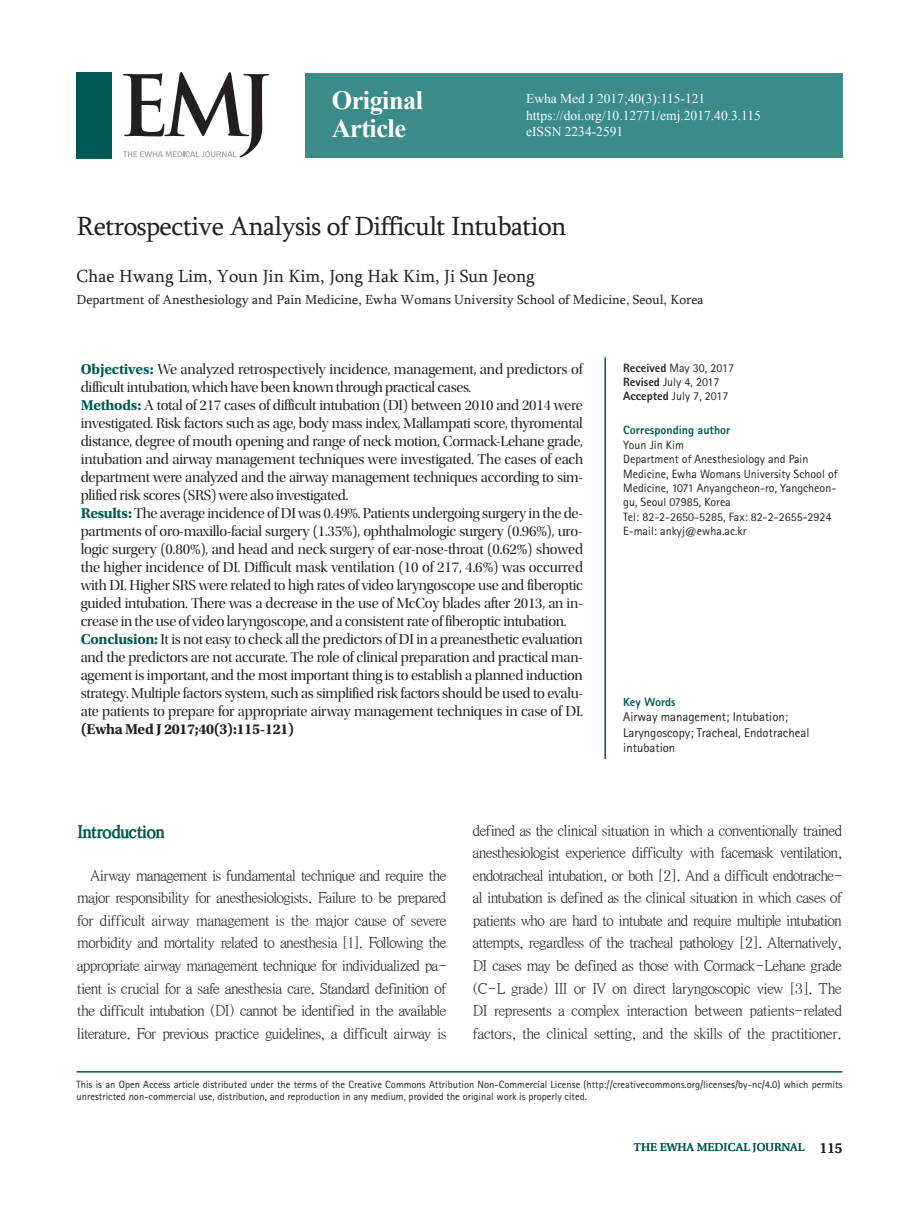
<style>
.page{position:relative;width:919px;height:1217px;background:#fff}
.page>*{position:absolute;margin:0;border:0;box-sizing:border-box;transform-origin:0 0}
.t1{font:27px "Sylfaen";letter-spacing:-.02em;color:#231f20}
.t2{font:700 26.25px/27.8px "Times New Roman";letter-spacing:-.02em;color:#fff}
.t3{font:18px "Sylfaen";color:#231f20}
.t4{font:18px "Y Batang 160";letter-spacing:-.085em;color:#005953}
.t5{font:15px/18px "Utopia Std Disp";letter-spacing:-.02em;color:#231f20}
.t6{font:15px/22.5px "Y Batang 120";letter-spacing:-.1em;color:#231f20;text-align:justify}
.t7{font:700 15px "Utopia Std";letter-spacing:-.02em;color:#231f20}
.t8{font:13.5px "Sylfaen";color:#231f20}
.t9{font:13.5px/16.5px "Times New Roman";color:#fff}
.t10{font:12.75px/15.3px "Rotis Sans Serif Std";color:#231f20}
.t11{font:12px/14.4px "Rotis Sans Serif Std";color:#231f20}
.t12{font:800 12px "Rotis Sans Serif Std";color:#005953}
.t13{font:12px "Utopia Std Capt";color:#005953}
.t14{font:10.5px/12.6px "Rotis Sans Serif Std";color:#231f20}
.s1{font-family:"Utopia Std";font-weight:700;color:#005953}
.s2{font-weight:800}
.s3{font-size:15px;color:#231f20}
</style>
<div class="page">
<div style="left:305px;top:73px;width:537px;height:85px;background:#3b8b89"></div>
<div style="left:77px;top:72px;width:35px;height:87px;background:#005953"></div>
<hr style="left:604px;top:357px;width:2px;height:401px;background:#005953">
<svg style="left:123px;top:72px;width:146px;height:85px"></svg>
<hr style="left:77px;top:1070px;width:765px;height:2px;background:#005953">
<h2 class="t2" style="left:332px;top:86px;width:93px">Original<br>Article</h2>
<p class="t9" style="left:526px;top:90px;width:236px">Ewha Med J 2017;40(3):115-121 https://doi.org/10.12771/emj.2017.40.3.115 eISSN 2234-2591</p>
<h1 class="t1" style="left:77px;top:208px;width:491px">Retrospective Analysis of Difficult Intubation</h1>
<p class="t3" style="left:77px;top:264px;width:459px">Chae Hwang Lim, Youn Jin Kim, Jong Hak Kim, Ji Sun Jeong</p>
<p class="t8" style="left:77px;top:290px;width:628px">Department of Anesthesiology and Pain Medicine, Ewha Womans University School of Medicine, Seoul, Korea</p>
<p class="t5" style="left:81px;top:360px;width:504px"><span class="s1">Objectives:</span> We analyzed retrospectively incidence, management, and predictors of difficult intubation, which have been known through practical cases.<br><span class="s1">Methods:</span> A total of 217 cases of difficult intubation (DI) between 2010 and 2014 were investigated. Risk factors such as age, body mass index, Mallampati score, thyromental distance, degree of mouth opening and range of neck motion, Cormack-Lehane grade, intubation and airway management techniques were investigated. The cases of each department were analyzed and the airway management techniques according to sim&shy;plified risk scores (SRS) were also investigated.<br><span class="s1">Results:</span> The average incidence of DI was 0.49%. Patients undergoing surgery in the de&shy;partments of oro-maxillo-facial surgery (1.35%), ophthalmologic surgery (0.96%), uro&shy;logic surgery (0.80%), and head and neck surgery of ear-nose-throat (0.62%) showed the higher incidence of DI. Difficult mask ventilation (10 of 217, 4.6%) was occurred with DI. Higher SRS were related to high rates of video laryngoscope use and fiberoptic guided intubation. There was a decrease in the use of McCoy blades after 2013, an in&shy;crease in the use of video laryngoscope, and a consistent rate of fiberoptic intubation.<br><span class="s1">Conclusion:</span> It is not easy to check all the predictors of DI in a preanesthetic evaluation and the predictors are not accurate. The role of clinical preparation and practical man&shy;agement is important, and the most important thing is to establish a planned induction strategy. Multiple factors system, such as simplified risk factors should be used to evalu&shy;ate patients to prepare for appropriate airway management techniques in case of DI.</p>
<p class="t7" style="left:81px;top:720px;width:215px">(Ewha Med J 2017;40(3):115-121)</p>
<p class="t11" style="left:623px;top:360px;width:112px"><span class="s2">Received</span> May 30, 2017<br><span class="s2">Revised</span> July 4, 2017<br><span class="s2">Accepted</span> July 7, 2017</p>
<p class="t12" style="left:623px;top:422px;width:109px">Corresponding author</p>
<p class="t11" style="left:623px;top:437px;width:216px">Youn Jin Kim<br>Department of Anesthesiology and Pain Medicine, Ewha Womans University School of Medicine, 1071 Anyangcheon-ro, Yangcheon&shy;gu, Seoul 07985, Korea<br>Tel: 82-2-2650-5285, Fax: 82-2-2655-2924<br>E-mail: ankyj@ewha.ac.kr</p>
<p class="t12" style="left:623px;top:694px;width:54px">Key Words</p>
<p class="t10" style="left:623px;top:709px;width:187px">Airway management; Intubation;<br>Laryngoscopy; Tracheal, Endotracheal intubation</p>
<p class="t4" style="left:77px;top:822px;width:90px">Introduction</p>
<p class="t6" style="left:77px;top:864px;width:372px;text-indent:13px">Airway management is fundamental technique and require the major responsibility for anesthesiologists. Failure to be prepared for difficult airway management is the major cause of severe morbidity and mortality related to anesthesia [1]. Following the appropriate airway management technique for individualized pa&shy;tient is crucial for a safe anesthesia care. Standard definition of the difficult intubation (DI) cannot be identified in the available literature. For previous practice guidelines, a difficult airway is</p>
<p class="t6" style="left:472px;top:819px;width:372px">defined as the clinical situation in which a conventionally trained anesthesiologist experience difficulty with facemask ventilation, endotracheal intubation, or both [2]. And a difficult endotrache&shy;al intubation is defined as the clinical situation in which cases of patients who are hard to intubate and require multiple intubation attempts, regardless of the tracheal pathology [2]. Alternatively, DI cases may be defined as those with Cormack-Lehane grade (C-L grade) III or IV on direct laryngoscopic view [3]. The DI represents a complex interaction between patients-related factors, the clinical setting, and the skills of the practitioner.</p>
<p class="t14" style="left:77px;top:1077px;width:767px">This is an Open Access article distributed under the terms of the Creative Commons Attribution Non-Commercial License (http://creativecommons.org/licenses/by-nc/4.0) which permits unrestricted non-commercial use, distribution, and reproduction in any medium, provided the original work is properly cited.</p>
<p class="t13" style="left:634px;top:1140px;width:210px">THE EWHA MEDICAL JOURNAL <span class="s3">115</span></p>
</div>
